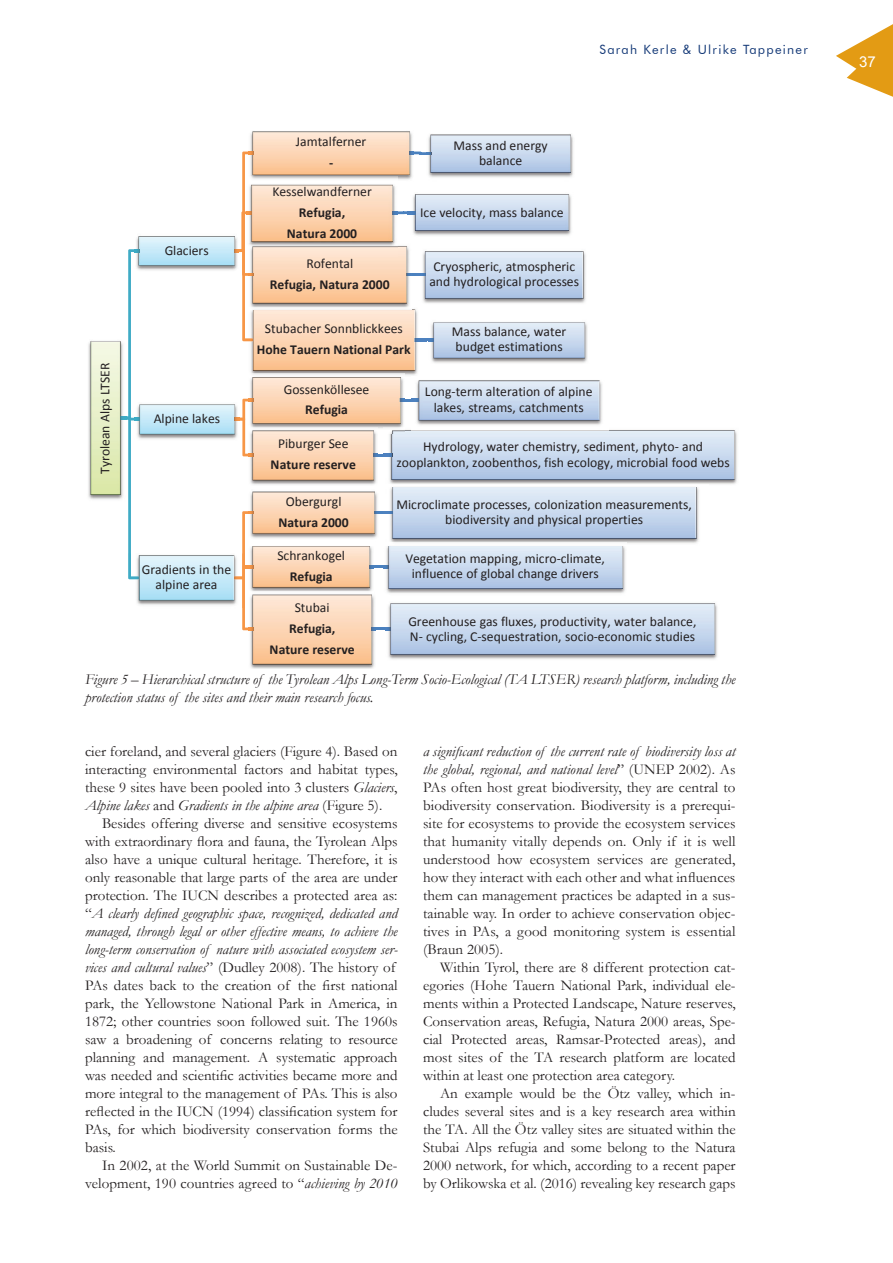
<style>
.page{position:relative;width:893px;height:1263px;background:#fff}
.page>*{position:absolute;margin:0;border:0;box-sizing:border-box;transform-origin:0 0}
.t1{font:15px/18px "Garamond";color:#231f20;text-align:justify}
.t2{font:italic 15px/18px "Garamond";color:#231f20}
.t3{font:15px "Arial";color:#fff}
.t4{font:13.65px/15.1px "Calibri";color:#231f20;text-align:center}
.t5{font:700 13.65px/21px "Calibri";color:#231f20;text-align:center}
.t6{font:12.75px "Futura BT";letter-spacing:.1em;color:#143977}
.s1{font-style:italic}
</style>
<div class="page">
<svg style="left:836px;top:24px;width:57px;height:73px"></svg>
<hr style="left:371px;top:627px;width:19px;height:3px;background:#4a81bf">
<hr style="left:369px;top:565px;width:19px;height:3px;background:#4a81bf">
<img style="left:88px;top:340px;width:32px;height:160px">
<img style="left:136px;top:236px;width:98px;height:34px">
<img style="left:248px;top:131px;width:166px;height:49px">
<img style="left:428px;top:134px;width:145px;height:44px">
<svg style="left:409px;top:152px;width:22px;height:3px"></svg>
<img style="left:253px;top:186px;width:144px;height:58px">
<img style="left:253px;top:176px;width:144px;height:10px">
<img style="left:407px;top:194px;width:165px;height:42px">
<svg style="left:393px;top:211px;width:22px;height:3px"></svg>
<img style="left:253px;top:246px;width:157px;height:61px">
<svg style="left:234px;top:152px;width:19px;height:189px"></svg>
<img style="left:248px;top:244px;width:149px;height:12px">
<img style="left:423px;top:251px;width:163px;height:52px">
<svg style="left:406px;top:273px;width:19px;height:3px"></svg>
<img style="left:244px;top:307px;width:183px;height:68px">
<img style="left:244px;top:307px;width:9px;height:34px">
<img style="left:429px;top:322px;width:159px;height:41px">
<svg style="left:414px;top:338px;width:19px;height:3px"></svg>
<img style="left:139px;top:404px;width:95px;height:35px">
<svg style="left:120px;top:249px;width:19px;height:330px"></svg>
<img style="left:248px;top:374px;width:157px;height:55px">
<img style="left:412px;top:380px;width:190px;height:45px">
<svg style="left:400px;top:399px;width:19px;height:2px"></svg>
<img style="left:248px;top:428px;width:130px;height:57px">
<svg style="left:234px;top:399px;width:19px;height:57px"></svg>
<img style="left:383px;top:430px;width:354px;height:54px">
<svg style="left:373px;top:454px;width:19px;height:2px"></svg>
<img style="left:383px;top:428px;width:22px;height:5px">
<img style="left:129px;top:555px;width:105px;height:50px">
<img style="left:129px;top:553px;width:10px;height:26px">
<img style="left:250px;top:491px;width:128px;height:47px">
<img style="left:390px;top:487px;width:309px;height:56px">
<svg style="left:374px;top:511px;width:19px;height:3px"></svg>
<img style="left:253px;top:546px;width:121px;height:45px">
<svg style="left:369px;top:565px;width:5px;height:3px"></svg>
<img style="left:383px;top:546px;width:242px;height:47px">
<svg style="left:383px;top:565px;width:5px;height:3px"></svg>
<img style="left:248px;top:598px;width:128px;height:71px">
<svg style="left:371px;top:627px;width:5px;height:3px"></svg>
<svg style="left:234px;top:511px;width:19px;height:119px"></svg>
<img style="left:248px;top:592px;width:126px;height:8px">
<img style="left:385px;top:603px;width:332px;height:56px">
<svg style="left:385px;top:627px;width:5px;height:3px"></svg>
<p class="t6" style="left:599px;top:42px;width:210px">Sarah Kerle &amp; Ulrike Tappeiner</p>
<p class="t4" style="left:97px;top:474px;width:113px;rotate:-90deg">Tyrolean Alps LTSER</p>
<p class="t4" style="left:165px;top:242px;width:45px">Glaciers</p>
<p class="t4" style="left:154px;top:411px;width:68px">Alpine lakes</p>
<p class="t4" style="left:142px;top:562px;width:91px">Gradients in the alpine area</p>
<p class="t4" style="left:296px;top:134px;width:72px">Jamtalferner</p>
<p class="t5" style="left:329px;top:152px;width:6px">-</p>
<p class="t4" style="left:453px;top:138px;width:96px">Mass and energy balance</p>
<p class="t4" style="left:272px;top:184px;width:101px">Kesselwandferner</p>
<p class="t5" style="left:287px;top:202px;width:72px">Refugia,<br>Natura 2000</p>
<p class="t4" style="left:420px;top:204px;width:145px">Ice velocity, mass balance</p>
<p class="t4" style="left:306px;top:256px;width:49px">Rofental</p>
<p class="t5" style="left:270px;top:274px;width:121px">Refugia, Natura 2000</p>
<p class="t4" style="left:429px;top:259px;width:151px;text-align:left">Cryospheric, atmospheric and hydrological processes</p>
<p class="t4" style="left:265px;top:321px;width:139px">Stubacher Sonnblickkees</p>
<p class="t5" style="left:257px;top:339px;width:155px">Hohe Tauern National Park</p>
<p class="t4" style="left:284px;top:381px;width:87px">Gossenköllesee</p>
<p class="t5" style="left:305px;top:399px;width:44px">Refugia</p>
<p class="t4" style="left:452px;top:324px;width:116px;text-align:left">Mass balance, water budget estimations</p>
<p class="t4" style="left:425px;top:384px;width:169px">Long-term alteration of alpine lakes, streams, catchments</p>
<p class="t4" style="left:278px;top:436px;width:72px">Piburger See</p>
<p class="t5" style="left:271px;top:454px;width:87px">Nature reserve</p>
<p class="t4" style="left:396px;top:439px;width:335px">Hydrology, water chemistry, sediment, phyto- and zooplankton, zoobenthos, fish ecology, microbial food webs</p>
<p class="t4" style="left:286px;top:494px;width:57px">Obergurgl</p>
<p class="t5" style="left:279px;top:512px;width:72px">Natura 2000</p>
<p class="t4" style="left:396px;top:497px;width:297px">Microclimate processes, colonization measurements, biodiversity and physical properties</p>
<p class="t4" style="left:277px;top:548px;width:69px">Schrankogel</p>
<p class="t5" style="left:290px;top:566px;width:44px">Refugia</p>
<p class="t4" style="left:405px;top:551px;width:201px">Vegetation mapping, micro-climate, influence of global change drivers</p>
<p class="t4" style="left:295px;top:600px;width:36px">Stubai</p>
<p class="t5" style="left:270px;top:618px;width:87px">Refugia,<br>Nature reserve</p>
<p class="t4" style="left:408px;top:614px;width:290px;text-align:left">Greenhouse gas fluxes, productivity, water balance,<br>N- cycling, C-sequestration, socio-economic studies</p>
<p class="t2" style="left:85px;top:670px;width:652px">Figu re 5 – Hierarchical structure of the Tyrolean Alps Long-Term Socio-Ecological (TA LTSER) research platform, including the protection status of the sites and their main research focus.</p>
<p class="t1" style="left:85px;top:742px;width:314px">cier foreland, and several glaciers (Figure 4). Based on interacting environmental factors and habitat types, these 9 sites have been pooled into 3 clusters <span class="s1">Glaciers</span>, <span class="s1">Alpine lakes</span> and <span class="s1">Gradients in the alpine area</span> (Figure 5).</p>
<p class="t1" style="left:85px;top:814px;width:314px;text-align:left;text-indent:17px">Besides offering diverse and sensitive ecosystems with extraordinary flora and fauna, the Tyrolean Alps also have a unique cultural heritage. Therefore, it is only reasonable that large parts of the area are under protection. The IUCN describes a protected area as: “<span class="s1">A clearly defined geographic space, recognized, dedicated and managed, through legal or other effective means, to achieve the long-term conservation of nature with associated ecosystem ser&shy;vices and cultural values</span>” (Dudley 2008). The history of PAs dates back to the creation of the first national park, the Yellowstone National Park in America, in 1872; other countries soon followed suit. The 1960s saw a broadening of concerns relating to resource planning and management. A systematic approach was needed and scientific activities became more and more integral to the management of PAs. This is also reflected in the IUCN (1994) classification system for PAs, for which biodiversity conservation forms the basis.</p>
<p class="t1" style="left:85px;top:1156px;width:314px;text-align:right">In 2002, at the World Summit on Sustainable De&shy;velopment, 190 countries agreed to “<span class="s1">achieving by 2010</span></p>
<p class="t1" style="left:423px;top:742px;width:314px"><span class="s1">a significant reduction of the current rate of biodiversity loss at the global, regional, and national level</span>” (UNEP 2002). As PAs often host great biodiversity, they are central to biodiversity conservation. Biodiversity is a prerequi&shy;site for ecosystems to provide the ecosystem services that humanity vitally depends on. Only if it is well understood how ecosystem services are generated, how they interact with each other and what influences them can management practices be adapted in a sus&shy;tainable way. In order to achieve conservation objec&shy;tives in PAs, a good monitoring system is essential (Braun 2005).</p>
<p class="t1" style="left:423px;top:958px;width:314px;text-indent:17px">Within Tyrol, there are 8 different protection cat&shy;egories (Hohe Tauern National Park, individual ele&shy;ments within a Protected Landscape, Nature reserves, Conservation areas, Refugia, Natura 2000 areas, Spe&shy;cial Protected areas, Ramsar-Protected areas), and most sites of the TA research platform are located within at least one protection area category.</p>
<p class="t1" style="left:423px;top:1084px;width:314px;text-indent:17px">An example would be the Ötz valley, which in&shy;cludes several sites and is a key research area within the TA. All the Ötz valley sites are situated within the Stubai Alps refugia and some belong to the Natura 2000 network, for which, according to a recent paper by Orlikowska et al. (2016) revealing key research gaps</p>
<p class="t3" style="left:859px;top:51px;width:18px">37</p>
</div>
